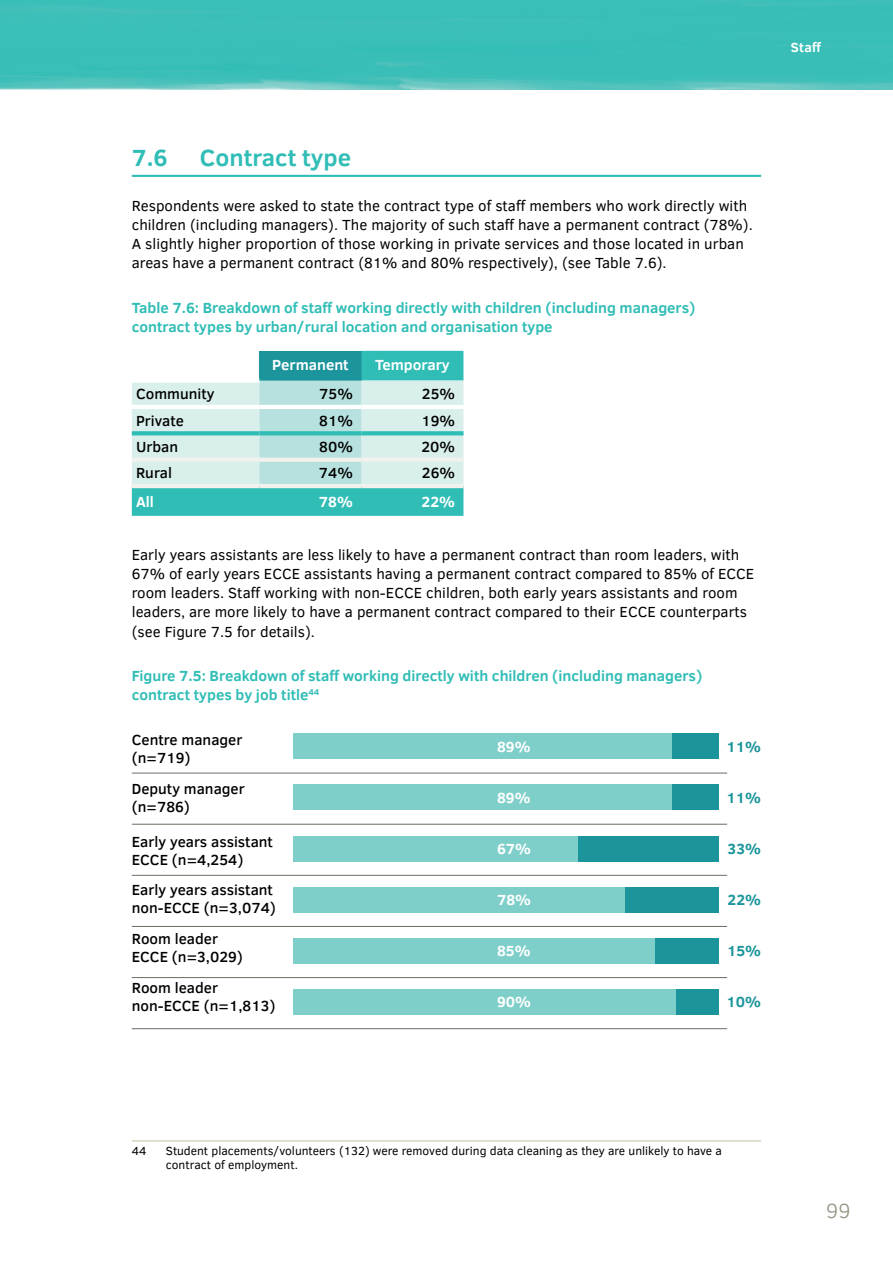
<style>
.page{position:relative;width:893px;height:1263px;background:#fff}
.page>*{position:absolute;margin:0;border:0;box-sizing:border-box;transform-origin:0 0}
.Subhead_7{font:700 24px "Clear Sans";color:#30bdb6}
.t1{font:300 21px "Clear Sans";color:#959485}
.Body{font:15px/19.2px "Clear Sans";color:#000}
.Table-title{font:700 15px/19.5px "Clear Sans";color:#30bdb6}
.Table_heading__med{font:500 15px/18px "Clear Sans";color:#000}
.Table_heading___whit{font:700 15px "Clear Sans";color:#fff}
.Table_heading___whit-2{font:700 15px "Clear Sans";color:#1b959b}
.Table_heading___blk{font:700 15px "Clear Sans";color:#fff}
.t2{font:700 13.5px "Clear Sans";color:#fff}
.footnotes{font:12px/14.2px "Clear Sans";color:#000}
</style>
<div class="page">
<div style="left:293px;top:733px;width:426px;height:26px;background:#1b959b"></div>
<div style="left:293px;top:784px;width:426px;height:26px;background:#1b959b"></div>
<div style="left:293px;top:836px;width:426px;height:25px;background:#1b959b"></div>
<div style="left:293px;top:989px;width:426px;height:26px;background:#1b959b"></div>
<div style="left:293px;top:938px;width:426px;height:25px;background:#1b959b"></div>
<div style="left:293px;top:887px;width:426px;height:25px;background:#1b959b"></div>
<div style="left:293px;top:733px;width:379px;height:26px;background:#7ecec9"></div>
<div style="left:293px;top:784px;width:379px;height:26px;background:#7ecec9"></div>
<div style="left:293px;top:836px;width:285px;height:25px;background:#7ecec9"></div>
<div style="left:293px;top:887px;width:332px;height:25px;background:#7ecec9"></div>
<hr style="left:132px;top:773px;width:595px;height:1px;background:#6e6d62">
<hr style="left:132px;top:977px;width:595px;height:1px;background:#6e6d62">
<hr style="left:132px;top:824px;width:595px;height:1px;background:#6e6d62">
<hr style="left:132px;top:875px;width:595px;height:1px;background:#6e6d62">
<div style="left:293px;top:938px;width:362px;height:25px;background:#7ecec9"></div>
<div style="left:293px;top:989px;width:383px;height:26px;background:#7ecec9"></div>
<hr style="left:132px;top:926px;width:595px;height:1px;background:#6e6d62">
<hr style="left:132px;top:1028px;width:595px;height:1px;background:#6e6d62">
<svg style="left:0;top:0;width:893px;height:89px;background:#3dbeb8"></svg>
<hr style="left:132px;top:175px;width:629px;height:2px;background:#30bdb6">
<svg style="left:132px;top:351px;width:331px;height:165px;fill:#30bdb6"></svg>
<svg style="left:132px;top:381px;width:331px;height:103px;background:#cdeae7"></svg>
<hr style="left:132px;top:458px;width:127px;height:4px;background:#f1f1ed">
<hr style="left:259px;top:458px;width:102px;height:4px;background:#f1f1ed">
<hr style="left:361px;top:458px;width:102px;height:4px;background:#f1f1ed">
<hr style="left:132px;top:484px;width:127px;height:4px;background:#f1f1ed">
<hr style="left:259px;top:484px;width:102px;height:4px;background:#f1f1ed">
<hr style="left:361px;top:484px;width:102px;height:4px;background:#f1f1ed">
<svg style="left:132px;top:431px;width:127px;height:4px"></svg>
<svg style="left:259px;top:431px;width:102px;height:4px"></svg>
<svg style="left:361px;top:431px;width:102px;height:4px"></svg>
<div style="left:132px;top:378px;width:127px;height:5px;background:#fff"></div>
<hr style="left:132px;top:405px;width:127px;height:4px;background:#fff">
<hr style="left:259px;top:405px;width:102px;height:4px;background:#fff">
<hr style="left:361px;top:405px;width:102px;height:4px;background:#fff">
<hr style="left:132px;top:1140px;width:629px;height:1px;background:#c9c6aa">
<p class="t2" style="left:791px;top:38px;width:32px">Staff</p>
<p class="Subhead_7" style="left:132px;top:140px;width:37px">7.6</p>
<p class="Subhead_7" style="left:200px;top:140px;width:153px">Contract type</p>
<p class="Body" style="left:132px;top:196px;width:622px">Respondents were asked to state the contract type of staff members who work directly with children (including managers). The majority of such staff have a permanent contract (78%).<br>A slightly higher proportion of those working in private services and those located in urban areas have a permanent contract (81% and 80% respectively), (see Table 7.6).</p>
<p class="Table-title" style="left:132px;top:297px;width:565px">Table 7.6: Breakdown of staff working directly with children (including managers) contract types by urban/rural location and organisation type</p>
<p class="Table_heading___whit" style="left:272px;top:354px;width:78px">Permanent</p>
<p class="Table_heading___whit" style="left:375px;top:354px;width:76px">Temporary</p>
<p class="Table_heading__med" style="left:136px;top:385px;width:80px">Community</p>
<p class="Table_heading__med" style="left:319px;top:385px;width:35px">75%</p>
<p class="Table_heading__med" style="left:422px;top:385px;width:35px">25%</p>
<p class="Table_heading__med" style="left:136px;top:411px;width:49px">Private</p>
<p class="Table_heading__med" style="left:319px;top:411px;width:35px">81%</p>
<p class="Table_heading__med" style="left:421px;top:411px;width:35px">19%</p>
<p class="Table_heading__med" style="left:136px;top:437px;width:44px">Urban</p>
<p class="Table_heading__med" style="left:319px;top:437px;width:35px">80%</p>
<p class="Table_heading__med" style="left:421px;top:437px;width:35px">20%</p>
<p class="Table_heading__med" style="left:136px;top:464px;width:38px">Rural</p>
<p class="Table_heading__med" style="left:319px;top:464px;width:36px">74%</p>
<p class="Table_heading__med" style="left:422px;top:464px;width:35px">26%</p>
<p class="Table_heading___blk" style="left:136px;top:491px;width:19px">All</p>
<p class="Table_heading___blk" style="left:319px;top:491px;width:36px">78%</p>
<p class="Table_heading___blk" style="left:421px;top:491px;width:35px">22%</p>
<p class="Body" style="left:132px;top:545px;width:624px">Early years assistants are less likely to have a permanent contract than room leaders, with 67% of early years ECCE assistants having a permanent contract compared to 85% of ECCE room leaders. Staff working with non-ECCE children, both early years assistants and room leaders, are more likely to have a permanent contract compared to their ECCE counterparts (see Figure 7.5 for details).</p>
<p class="Table-title" style="left:132px;top:665px;width:572px">Figure 7.5: Breakdown of staff working directly with children (including managers) contract types by job title<sup>44</sup></p>
<p class="Table_heading__med" style="left:132px;top:730px;width:112px">Centre manager (n=719)</p>
<p class="Table_heading__med" style="left:132px;top:779px;width:114px">Deputy manager (n=786)</p>
<p class="Table_heading__med" style="left:132px;top:832px;width:143px">Early years assistant<br>ECCE (n=4,254)</p>
<p class="Table_heading__med" style="left:132px;top:881px;width:146px">Early years assistant non-ECCE (n=3,074)</p>
<p class="Table_heading__med" style="left:132px;top:930px;width:113px">Room leader<br>ECCE (n=3,029)</p>
<p class="Table_heading__med" style="left:132px;top:978px;width:145px">Room leader non-ECCE (n=1,813)</p>
<p class="Table_heading___whit" style="left:497px;top:736px;width:35px">89%</p>
<p class="Table_heading___whit-2" style="left:726px;top:736px;width:36px">11%</p>
<p class="Table_heading___whit" style="left:497px;top:787px;width:35px">89%</p>
<p class="Table_heading___whit-2" style="left:726px;top:787px;width:36px">11%</p>
<p class="Table_heading___whit" style="left:497px;top:838px;width:36px">67%</p>
<p class="Table_heading___whit-2" style="left:728px;top:838px;width:35px">33%</p>
<p class="Table_heading___whit" style="left:497px;top:889px;width:36px">78%</p>
<p class="Table_heading___whit-2" style="left:728px;top:889px;width:35px">22%</p>
<p class="Table_heading___whit" style="left:497px;top:940px;width:35px">85%</p>
<p class="Table_heading___whit-2" style="left:727px;top:940px;width:36px">15%</p>
<p class="Table_heading___whit" style="left:497px;top:991px;width:36px">90%</p>
<p class="Table_heading___whit-2" style="left:726px;top:991px;width:36px">10%</p>
<p class="footnotes" style="left:132px;top:1144px;width:16px">44</p>
<p class="footnotes" style="left:166px;top:1144px;width:558px">Student placements/volunteers (132) were removed during data cleaning as they are unlikely to have a contract of employment.</p>
<h2 class="t1" style="left:826px;top:1196px;width:26px">99</h2>
</div>
